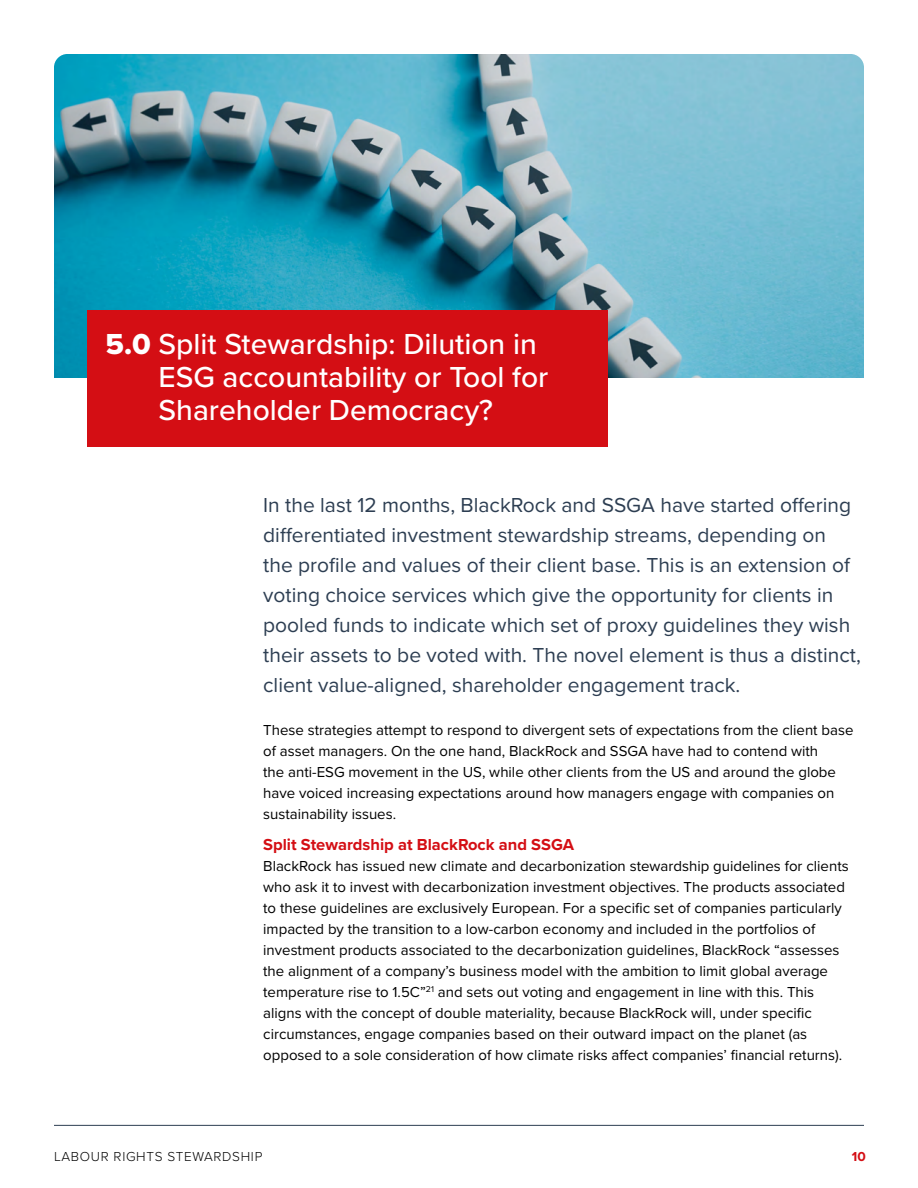
<style>
.page{position:relative;width:918px;height:1188px;background:#fff}
.page>*{position:absolute;margin:0;border:0;box-sizing:border-box;transform-origin:0 0}
.Endnote_text{font:500 30px/33px "Proxima Nova";color:#fff}
.t1{font:21px/30px "Proxima Nova";color:#2d3e52}
.body_copy{font:700 16.5px "Proxima Nova";color:#d40e14}
.body_copy-2{font:15px/21px "Proxima Nova";color:#000}
.t2{font:300 13.5px "Proxima Nova";letter-spacing:.05em;color:#000}
.t3{font:700 13.5px "Proxima Nova";color:#d40e14}
.s1{font-family:"Proxima Nova Extrabld";font-weight:400}
</style>
<div class="page">
<hr style="left:54px;top:1125px;width:810px;height:1px;background:#2d3e52">
<svg style="left:54px;top:54px;width:810px;height:324px;background:#56a6bb"></svg>
<div style="left:87px;top:310px;width:521px;height:137px;background:#d40e14"></div>
<p class="Endnote_text" style="left:159px;top:327px;width:391px;text-indent:-53px"><span class="s1">5.0</span> Split Stewardship: Dilution in<br>ESG accountability or Tool for<br>Shareholder Democracy?</p>
<p class="t1" style="left:263px;top:489px;width:599px">In the last 12 months, BlackRock and SSGA have started offering differentiated investment stewardship streams, depending on the profile and values of their client base. This is an extension of voting choice services which give the opportunity for clients in pooled funds to indicate which set of proxy guidelines they wish their assets to be voted with. The novel element is thus a distinct, client value-aligned, shareholder engagement track.</p>
<p class="body_copy-2" style="left:263px;top:719px;width:592px">These strategies attempt to respond to divergent sets of expectations from the client base of asset managers. On the one hand, BlackRock and SSGA have had to contend with<br>the anti-ESG movement in the US, while other clients from the US and around the globe have voiced increasing expectations around how managers engage with companies on sustainability issues.</p>
<p class="body_copy" style="left:263px;top:833px;width:312px">Split Stewardship at BlackRock and SSGA</p>
<p class="body_copy-2" style="left:263px;top:855px;width:587px">BlackRock has issued new climate and decarbonization stewardship guidelines for clients who ask it to invest with decarbonization investment objectives. The products associated to these guidelines are exclusively European. For a specific set of companies particularly impacted by the transition to a low-carbon economy and included in the portfolios of investment products associated to the decarbonization guidelines, BlackRock “assesses the alignment of a company’s business model with the ambition to limit global average temperature rise to 1.5C”<sup>21</sup> and sets out voting and engagement in line with this. This aligns with the concept of double materiality, because BlackRock will, under specific circumstances, engage companies based on their outward impact on the planet (as opposed to a sole consideration of how climate risks affect companies’ financial returns).</p>
<p class="t2" style="left:54px;top:1146px;width:210px">LABOUR RIGHTS STEWARDSHIP</p>
<p class="t3" style="left:852px;top:1146px;width:15px">10</p>
</div>
